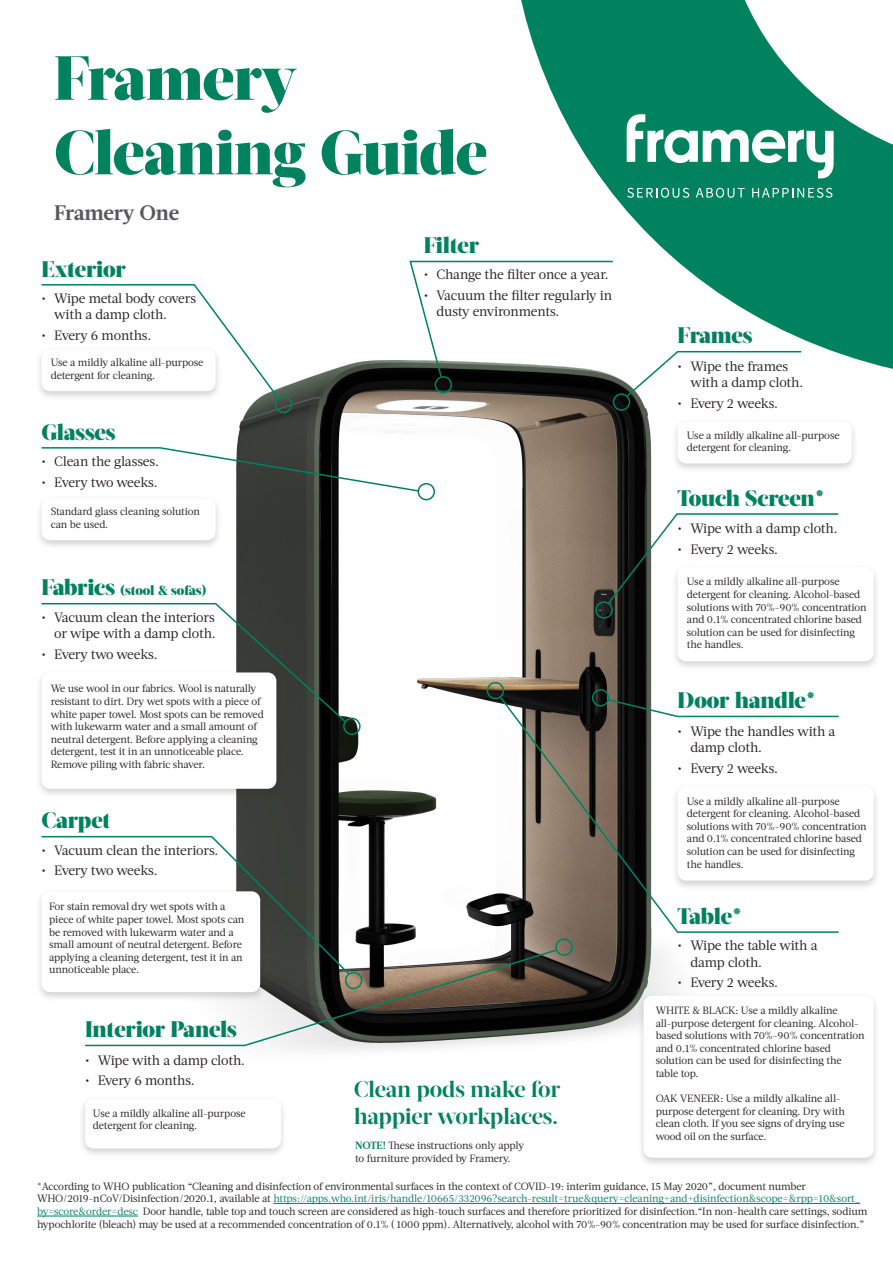
<style>
.page{position:relative;width:893px;height:1263px;background:#fff}
.page>*{position:absolute;margin:0;border:0;box-sizing:border-box;transform-origin:0 0}
.t1{font:900 62.1px/74.6px "Acta Display";letter-spacing:-.01em;color:#00825f}
.t2{font:900 22.5px "Acta Display";letter-spacing:-.01em;color:#00825f}
.t3{font:700 22.5px/27px "Acta Display";letter-spacing:-.015em;color:#00825f}
.t4{font:700 21px "Acta";letter-spacing:-.015em;color:#57585a}
.t5{font:13.5px/16.2px "Acta";letter-spacing:-.015em;color:#231f20}
.t6{font:900 13.5px "Acta Display";letter-spacing:-.01em;color:#00825f}
.t7{font:10.5px/12.6px "Acta";letter-spacing:-.015em;color:#231f20}
.s1{font-size:22.5px}
.s2{font-weight:700;color:#00825f}
.s3{color:#00825f}
</style>
<div class="page">
<img style="left:236px;top:360px;width:437px;height:691px">
<svg style="left:507px;top:0;width:386px;height:385px;fill:#00825f"></svg>
<div style="left:35px;top:495px;width:187px;height:55px;background:#231f20;opacity:.2"></div>
<div style="left:42px;top:498px;width:174px;height:42px;background:#fff;border-radius:9px"></div>
<div style="left:35px;top:888px;width:232px;height:114px;background:#231f20;opacity:.2"></div>
<div style="left:42px;top:891px;width:218px;height:101px;background:#fff;border-radius:9px"></div>
<div style="left:275px;top:396px;width:17px;height:17px;border:2px solid #00825f;border-radius:50%"></div>
<svg style="left:498px;top:695px;width:341px;height:238px"></svg>
<svg style="left:84px;top:948px;width:474px;height:99px"></svg>
<svg style="left:41px;top:446px;width:379px;height:47px"></svg>
<svg style="left:40px;top:284px;width:241px;height:117px"></svg>
<svg style="left:408px;top:260px;width:206px;height:118px"></svg>
<div style="left:418px;top:483px;width:17px;height:17px;border:2px solid #00825f;border-radius:50%"></div>
<div style="left:487px;top:682px;width:17px;height:17px;border:2px solid #00825f;border-radius:50%"></div>
<div style="left:555px;top:938px;width:18px;height:18px;border:2px solid #00825f;border-radius:50%"></div>
<div style="left:613px;top:393px;width:17px;height:18px;border:2px solid #00825f;border-radius:50%"></div>
<div style="left:435px;top:376px;width:17px;height:17px;border:2px solid #00825f;border-radius:50%"></div>
<div style="left:79px;top:1095px;width:209px;height:64px;background:#231f20;opacity:.2"></div>
<div style="left:85px;top:1098px;width:196px;height:50px;background:#fff;border-radius:9px"></div>
<svg style="left:627px;top:114px;width:207px;height:64px"></svg>
<svg style="left:627px;top:188px;width:62px;height:10px"></svg>
<svg style="left:696px;top:188px;width:49px;height:10px"></svg>
<svg style="left:752px;top:188px;width:80px;height:10px"></svg>
<div style="left:343px;top:718px;width:18px;height:17px;border:2px solid #00825f;border-radius:50%"></div>
<div style="left:35px;top:669px;width:248px;height:130px;background:#231f20;opacity:.2"></div>
<div style="left:42px;top:672px;width:234px;height:117px;background:#fff;border-radius:9px"></div>
<svg style="left:40px;top:835px;width:311px;height:141px"></svg>
<div style="left:345px;top:972px;width:17px;height:17px;border:2px solid #00825f;border-radius:50%"></div>
<svg style="left:40px;top:602px;width:307px;height:121px"></svg>
<svg style="left:606px;top:698px;width:233px;height:20px"></svg>
<div style="left:592px;top:689px;width:17px;height:17px;border:2px solid #00825f;border-radius:50%"></div>
<div style="left:671px;top:783px;width:209px;height:108px;background:#231f20;opacity:.2"></div>
<div style="left:678px;top:786px;width:196px;height:94px;background:#fff;border-radius:9px"></div>
<svg style="left:607px;top:512px;width:232px;height:93px"></svg>
<div style="left:595px;top:601px;width:18px;height:18px;border:2px solid #00825f;border-radius:50%"></div>
<div style="left:671px;top:564px;width:209px;height:107px;background:#231f20;opacity:.2"></div>
<div style="left:678px;top:567px;width:196px;height:94px;background:#fff;border-radius:9px"></div>
<svg style="left:625px;top:350px;width:178px;height:49px"></svg>
<div style="left:637px;top:992px;width:243px;height:176px;background:#231f20;opacity:.2"></div>
<div style="left:643px;top:996px;width:231px;height:162px;background:#fff;border-radius:9px"></div>
<div style="left:671px;top:418px;width:187px;height:56px;background:#231f20;opacity:.2"></div>
<div style="left:678px;top:422px;width:174px;height:41px;background:#fff;border-radius:9px"></div>
<hr style="left:273px;top:1203px;width:587px;height:1px;background:#00825f">
<hr style="left:37px;top:1216px;width:101px;height:1px;background:#00825f">
<h1 class="t1" style="left:54px;top:41px;width:435px">Framery<br>Cleaning Guide</h1>
<h3 class="t4" style="left:54px;top:200px;width:127px">Framery One</h3>
<h2 class="t2" style="left:42px;top:255px;width:86px">Exterior</h2>
<p class="t5" style="left:54px;top:291px;width:143px;text-indent:-13px">• Wipe metal body covers with a damp cloth.</p>
<p class="t5" style="left:42px;top:327px;width:111px">• Every 6 months.</p>
<p class="t7" style="left:51px;top:357px;width:154px">Use a mildly alkaline all-purpose detergent for cleaning.</p>
<h2 class="t2" style="left:42px;top:418px;width:75px">Glasses</h2>
<p class="t5" style="left:42px;top:454px;width:119px">• Clean the glasses.</p>
<p class="t5" style="left:42px;top:474px;width:118px">• Every two weeks.</p>
<p class="t7" style="left:51px;top:505px;width:151px">Standard glass cleaning solution can be used.</p>
<p class="t6" style="left:42px;top:583px;width:167px"><span class="s1">Fabrics</span> (stool &amp; sofas)</p>
<p class="t5" style="left:42px;top:609px;width:176px;text-align:right">• Vacuum clean the interiors or wipe with a damp cloth.</p>
<p class="t5" style="left:42px;top:646px;width:118px">• Every two weeks.</p>
<p class="t7" style="left:51px;top:682px;width:215px">We use wool in our fabrics. Wool is naturally resistant to dirt. Dry wet spots with a piece of white paper towel. Most spots can be removed with lukewarm water and a small amount of neutral detergent. Before applying a cleaning detergent, test it in an unnoticeable place.<br>Remove piling with fabric shaver.</p>
<h2 class="t2" style="left:42px;top:807px;width:71px">Carpet</h2>
<p class="t5" style="left:42px;top:842px;width:178px">• Vacuum clean the interiors.</p>
<p class="t5" style="left:42px;top:863px;width:118px">• Every two weeks.</p>
<p class="t7" style="left:49px;top:900px;width:197px">For stain removal dry wet spots with a piece of white paper towel. Most spots can be removed with lukewarm water and a small amount of neutral detergent. Before applying a cleaning detergent, test it in an unnoticeable place.</p>
<h2 class="t2" style="left:85px;top:1016px;width:153px">Interior Panels</h2>
<p class="t5" style="left:85px;top:1052px;width:161px">• Wipe with a damp cloth.</p>
<p class="t5" style="left:85px;top:1073px;width:111px">• Every 6 months.</p>
<p class="t7" style="left:93px;top:1107px;width:154px">Use a mildly alkaline all-purpose detergent for cleaning.</p>
<h2 class="t2" style="left:424px;top:232px;width:57px">Filter</h2>
<p class="t5" style="left:424px;top:267px;width:186px">• Change the filter once a year.</p>
<p class="t5" style="left:437px;top:287px;width:177px;text-indent:-13px">• Vacuum the filter regularly in dusty environments.</p>
<h2 class="t3" style="left:354px;top:1076px;width:208px">Clean pods make for happier workplaces.</h2>
<p class="t7" style="left:355px;top:1139px;width:170px"><span class="s2">NOTE!</span> These instructions only apply to furniture provided by Framery.</p>
<h2 class="t2" style="left:678px;top:322px;width:76px">Frames</h2>
<p class="t5" style="left:690px;top:358px;width:114px;text-indent:-13px">• Wipe the frames with a damp cloth.</p>
<p class="t5" style="left:678px;top:395px;width:102px">• Every 2 weeks.</p>
<p class="t7" style="left:687px;top:429px;width:154px">Use a mildly alkaline all-purpose detergent for cleaning.</p>
<h2 class="t2" style="left:678px;top:484px;width:148px">Touch Screen*</h2>
<p class="t5" style="left:678px;top:521px;width:161px">• Wipe with a damp cloth.</p>
<p class="t5" style="left:678px;top:541px;width:102px">• Every 2 weeks.</p>
<p class="t7" style="left:687px;top:575px;width:181px">Use a mildly alkaline all-purpose detergent for cleaning. Alcohol-based solutions with 70%-90% concentration and 0.1% concentrated chlorine based solution can be used for disinfecting the handles.</p>
<h2 class="t2" style="left:678px;top:687px;width:140px">Door handle*</h2>
<p class="t5" style="left:690px;top:723px;width:147px;text-indent:-13px">• Wipe the handles with a damp cloth.</p>
<p class="t5" style="left:678px;top:760px;width:102px">• Every 2 weeks.</p>
<p class="t7" style="left:687px;top:795px;width:181px">Use a mildly alkaline all-purpose detergent for cleaning. Alcohol-based solutions with 70%-90% concentration and 0.1% concentrated chlorine based solution can be used for disinfecting the handles.</p>
<h2 class="t2" style="left:678px;top:902px;width:66px">Table*</h2>
<p class="t5" style="left:690px;top:938px;width:129px;text-indent:-13px">• Wipe the table with a damp cloth.</p>
<p class="t5" style="left:678px;top:974px;width:102px">• Every 2 weeks.</p>
<p class="t7" style="left:656px;top:1004px;width:211px">WHITE &amp; BLACK: Use a mildly alkaline all-purpose detergent for cleaning. Alcohol&shy;based solutions with 70%-90% concentration and 0.1% concentrated chlorine based solution can be used for disinfecting the table top.</p>
<p class="t7" style="left:656px;top:1092px;width:191px">OAK VENEER: Use a mildly alkaline all&shy;purpose detergent for cleaning. Dry with clean cloth. If you see signs of drying use wood oil on the surface.</p>
<p class="t7" style="left:37px;top:1180px;width:832px"><span class="s3">*</span>According to WHO publication “Cleaning and disinfection of environmental surfaces in the context of COVID-19: interim guidance, 15 May 2020”, document number WHO/2019-nCoV/Disinfection/2020.1, available at <span class="s3">https://apps.who.int/iris/handle/10665/332096?search-result=true&amp;query=cleaning+and+disinfection&amp;scope=&amp;rpp=10&amp;sort_ by=score&amp;order=desc</span> Door handle, table top and touch screen are considered as high-touch surfaces and therefore prioritized for disinfection.“In non-health care settings, sodium hypochlorite (bleach) may be used at a recommended concentration of 0.1% ( 1000 ppm). Alternatively, alcohol with 70%-90% concentration may be used for surface disinfection.”</p>
</div>
